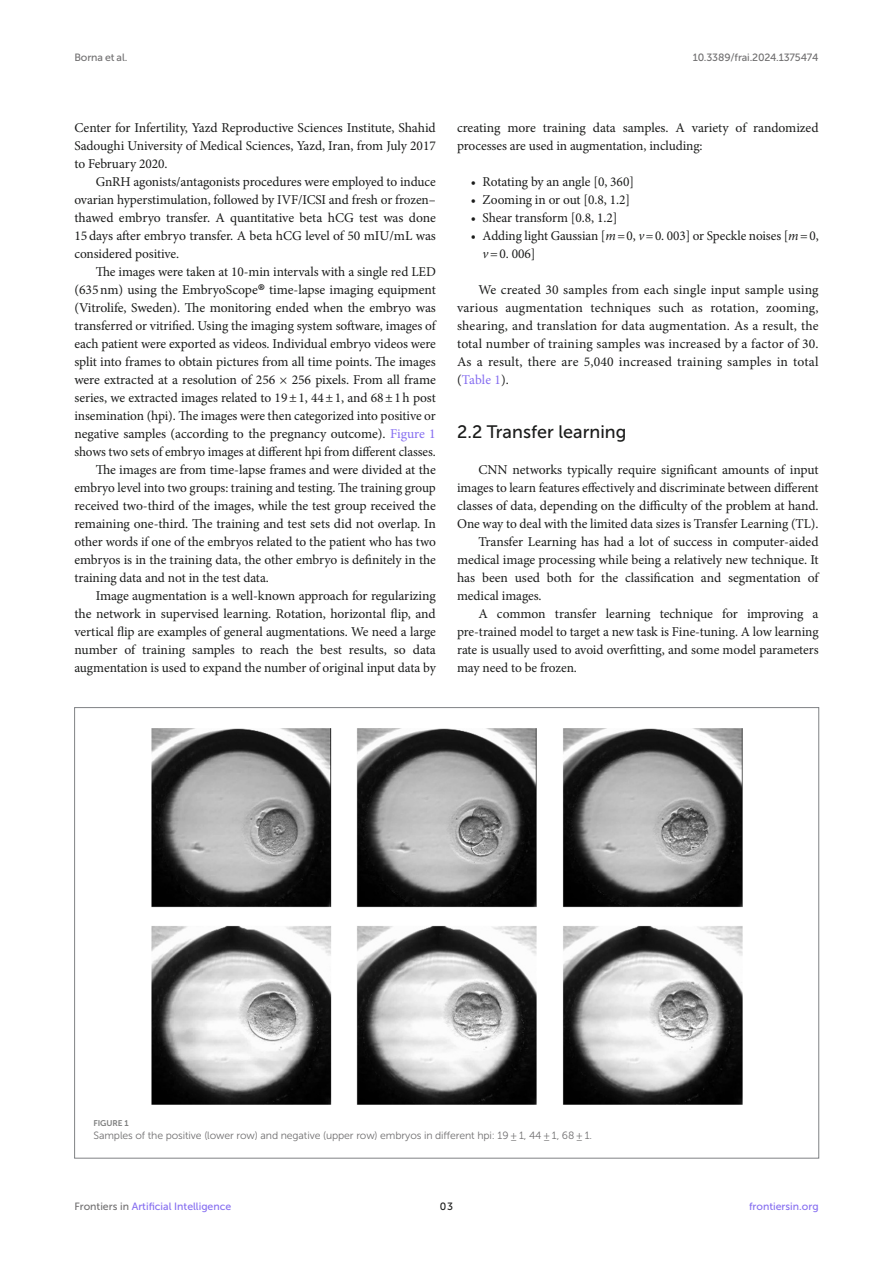
<style>
.page{position:relative;width:893px;height:1263px;background:#fff}
.page>*{position:absolute;margin:0;border:0;box-sizing:border-box;transform-origin:0 0}
.HEAD_2{font:18px "Museo Sans 500";color:#1b1c1b}
.TEXT{font:13.5px/18px "Minion Pro";letter-spacing:-.005em;color:#1b1c1b;text-align:justify}
.TEXT_FLUSH{font:13.5px/18px "Minion Pro";letter-spacing:-.005em;color:#1b1c1b;text-align:justify}
.BL_BLW{font:13.5px/18px "Minion Pro";letter-spacing:-.005em;color:#1b1c1b}
.BL_MID{font:13.5px "Minion Pro";letter-spacing:-.01em;color:#1b1c1b}
.BL_ABW{font:13.5px "Minion Pro";letter-spacing:-.005em;color:#1b1c1b}
.FIG_LEG{font:10.5px "Museo Sans 300";letter-spacing:-.01em;color:#706f70}
.t1{font:10.5px "Museo Sans 500";color:#856df0}
.t2{font:10.5px "Museo Sans 500";letter-spacing:-.015em;color:#706f70}
.t3{font:10.5px "Museo Sans 500";color:#1b1c1b}
.FIG_HD{font:8.25px "Museo Sans 700";letter-spacing:-.01em;color:#7e7f7f}
.s1{font-size:22.5px;color:#000}
.s2{color:#856df0}
.s3{font-style:italic}
.s4{color:#706f70}
</style>
<div class="page">
<img style="left:151px;top:728px;width:592px;height:377px">
<p class="t2" style="left:74px;top:51px;width:54px">Borna et al.</p>
<p class="t2" style="left:693px;top:51px;width:127px">10.3389/frai.2024.1375474</p>
<p class="TEXT_FLUSH" style="left:74px;top:119px;width:363px">Center for Infertility, Yazd Reproductive Sciences Institute, Shahid Sadoughi University of Medical Sciences, Yazd, Iran, from July 2017 to February 2020.</p>
<p class="TEXT" style="left:74px;top:173px;width:363px;text-indent:21px">GnRH agonists/antagonists procedures were employed to induce ovarian hyperstimulation, followed by IVF/ICSI and fresh or frozen– thawed embryo transfer. A quantitative beta hCG test was done 15days after embryo transfer. A beta hCG level of 50 mIU/mL was considered positive.</p>
<p class="TEXT" style="left:74px;top:263px;width:363px;text-indent:21px">The images were taken at 10-min intervals with a single red LED (635nm) using the EmbryoScope<span class="s1">®</span> time-lapse imaging equipment (Vitrolife, Sweden). The monitoring ended when the embryo was transferred or vitrified. Using the imaging system software, images of each patient were exported as videos. Individual embryo videos were split into frames to obtain pictures from all time points. The images were extracted at a resolution of 256 × 256 pixels. From all frame series, we extracted images related to 19±1, 44±1, and 68±1h post insemination (hpi). The images were then categorized into positive or negative samples (according to the pregnancy outcome). <span class="s2">Figure 1 </span>shows two sets of embryo images at different hpi from different classes.</p>
<p class="TEXT" style="left:74px;top:461px;width:363px;text-indent:21px">The images are from time-lapse frames and were divided at the embryo level into two groups: training and testing. The training group received two-third of the images, while the test group received the remaining one-third. The training and test sets did not overlap. In other words if one of the embryos related to the patient who has two embryos is in the training data, the other embryo is definitely in the training data and not in the test data.</p>
<p class="TEXT" style="left:74px;top:587px;width:363px;text-indent:21px">Image augmentation is a well-known approach for regularizing the network in supervised learning. Rotation, horizontal flip, and vertical flip are examples of general augmentations. We need a large number of training samples to reach the best results, so data augmentation is used to expand the number of original input data by</p>
<p class="TEXT" style="left:457px;top:119px;width:363px">creating more training data samples. A variety of randomized processes are used in augmentation, including:</p>
<p class="BL_ABW" style="left:471px;top:173px;width:165px">• Rotating by an angle [0, 360]</p>
<p class="BL_MID" style="left:471px;top:191px;width:161px">• Zooming in or out [0.8, 1.2]</p>
<p class="BL_MID" style="left:471px;top:209px;width:148px">• Shear transform [0.8, 1.2]</p>
<p class="BL_BLW" style="left:483px;top:227px;width:338px;text-indent:-12px">• Adding light Gaussian [<span class="s3">m</span>=0, <span class="s3">v</span>=0. 003] or Speckle noises [<span class="s3">m</span>=0, <span class="s3">v</span>=0. 006]</p>
<p class="TEXT" style="left:457px;top:281px;width:363px;text-indent:21px">We created 30 samples from each single input sample using various augmentation techniques such as rotation, zooming, shearing, and translation for data augmentation. As a result, the total number of training samples was increased by a factor of 30.<br>As a result, there are 5,040 increased training samples in total (<span class="s2">Table 1</span>).</p>
<p class="HEAD_2" style="left:457px;top:422px;width:171px">2.2 Transfer learning</p>
<p class="TEXT_FLUSH" style="left:457px;top:461px;width:363px;text-indent:21px">CNN networks typically require significant amounts of input images to learn features effectively and discriminate between different classes of data, depending on the difficulty of the problem at hand.<br>One way to deal with the limited data sizes is Transfer Learning (TL).</p>
<p class="TEXT" style="left:457px;top:533px;width:363px;text-indent:21px">Transfer Learning has had a lot of success in computer-aided medical image processing while being a relatively new technique. It has been used both for the classification and segmentation of medical images.</p>
<p class="TEXT" style="left:457px;top:605px;width:363px;text-indent:21px">A common transfer learning technique for improving a pre-trained model to target a new task is Fine-tuning. A low learning rate is usually used to avoid overfitting, and some model parameters may need to be frozen.</p>
<p class="FIG_HD" style="left:94px;top:1118px;width:37px">FIGURE 1</p>
<p class="FIG_LEG" style="left:94px;top:1130px;width:500px">Samples of the positive (lower row) and negative (upper row) embryos in different hpi: 19 ± 1, 44 ± 1, 68 ± 1.</p>
<p class="t1" style="left:74px;top:1200px;width:158px"><span class="s4">Frontiers in</span> Artificial Intelligence</p>
<p class="t3" style="left:440px;top:1200px;width:15px">03</p>
<p class="t1" style="left:749px;top:1200px;width:71px">frontiersin.org</p>
</div>
